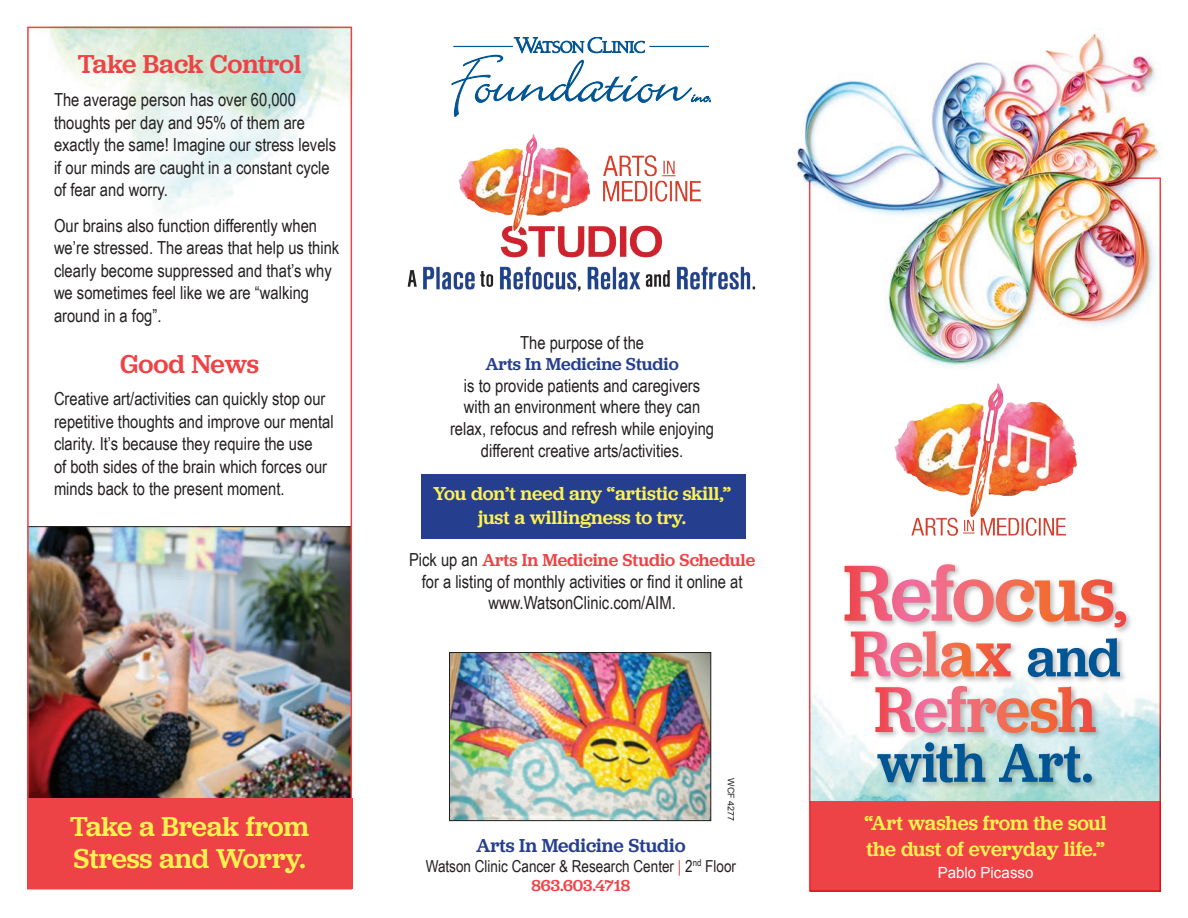
<style>
.page{position:relative;width:1188px;height:918px;background:#fff}
.page>*{position:absolute;margin:0;border:0;box-sizing:border-box;transform-origin:0 0}
.t1{font:500 28.5px/31.5px "Jubilat";color:#fff34f}
.t2{font:500 27px "Jubilat";letter-spacing:-.005em;color:#ee4346}
.t3{font:500 21px/25.2px "Jubilat";color:#fff34f}
.t4{font:500 19.5px/24px "Jubilat";color:#fff34f;text-align:center}
.t5{font:500 19.5px "Jubilat";color:#253f8e}
.t6{font:18px/22.5px "Arial Narrow";color:#231f20}
.t7{font:500 18px "Jubilat";color:#ee4346}
.t8{font:500 18px "Jubilat";color:#253f8e}
.t9{font:16.5px "Arial Narrow";color:#231f20}
.t10{font:500 16.5px "Jubilat";color:#ee4346}
.t11{font:15.3px "Arial";letter-spacing:.005em;color:#fff}
.t12{font:9px "Arial";color:#231f20}
.s1{font-family:"Arial Narrow";font-weight:400;color:#231f20}
.s2{color:#ee4346}
</style>
<div class="page">
<img style="left:27px;top:26px;width:325px;height:189px">
<img style="left:30px;top:527px;width:319px;height:271px">
<div style="left:27px;top:798px;width:325px;height:91px;background:#ee4346"></div>
<img style="left:796px;top:33px;width:365px;height:150px">
<img style="left:808px;top:177px;width:353px;height:715px">
<img style="left:407px;top:134px;width:349px;height:158px">
<svg style="left:451px;top:37px;width:260px;height:80px"></svg>
<img style="left:451px;top:654px;width:258px;height:165px">
<div style="left:449px;top:652px;width:262px;height:169px;border:1px solid #231f20"></div>
<hr style="left:27px;top:526px;width:325px;height:1px;background:#231f20">
<div style="left:27px;top:27px;width:325px;height:863px;border:2px solid #ee4346"></div>
<div style="left:421px;top:474px;width:325px;height:65px;background:#253f8e"></div>
<h2 class="t2" style="left:78px;top:46px;width:226px">Take Back Control</h2>
<p class="t6" style="left:54px;top:88px;width:284px">The average person has over 60,000 thoughts per day and 95% of them are exactly the same! Imagine our stress levels if our minds are caught in a constant cycle of fear and worry.</p>
<p class="t6" style="left:54px;top:213px;width:287px">Our brains also function differently when we’re stressed. The areas that help us think clearly become suppressed and that’s why we sometimes feel like we are “walking around in a fog”.</p>
<h2 class="t2" style="left:120px;top:347px;width:141px">Good News</h2>
<p class="t6" style="left:54px;top:387px;width:281px">Creative art/activities can quickly stop our repetitive thoughts and improve our mental clarity. It’s because they require the use<br>of both sides of the brain which forces our minds back to the present moment.</p>
<h1 class="t1" style="left:70px;top:810px;width:241px">Take a Break from<br>Stress and Worry.</h1>
<p class="t6" style="left:520px;top:330px;width:125px">The purpose of the</p>
<p class="t8" style="left:486px;top:352px;width:195px">Arts In Medicine Studio</p>
<p class="t6" style="left:450px;top:374px;width:266px;line-height:21.6px;text-align:center">is to provide patients and caregivers with an environment where they can relax, refocus and refresh while enjoying different creative arts/activities.</p>
<p class="t4" style="left:433px;top:481px;width:300px">You don’t need any “artistic skill,” just a willingness to try.</p>
<p class="t7" style="left:409px;top:548px;width:348px"><span class="s1">Pick up an</span> Arts In Medicine Studio Schedule</p>
<p class="t6" style="left:422px;top:570px;width:322px;line-height:21.6px;text-align:center">for a listing of monthly activities or find it online at www.WatsonClinic.com/AIM.</p>
<p class="t12" style="left:737px;top:778px;width:45px;rotate:90deg">WCF 4277</p>
<p class="t5" style="left:476px;top:833px;width:211px">Arts In Medicine Studio</p>
<p class="t9" style="left:426px;top:854px;width:312px">Watson Clinic Cancer &amp; Research Center <span class="s2">|</span> 2<sup>nd</sup> Floor</p>
<p class="t10" style="left:531px;top:875px;width:100px">863.603.4718</p>
<p class="t3" style="left:864px;top:810px;width:244px">“Art washes from the soul the dust of everyday life.”</p>
<p class="t11" style="left:938px;top:863px;width:97px">Pablo Picasso</p>
</div>
